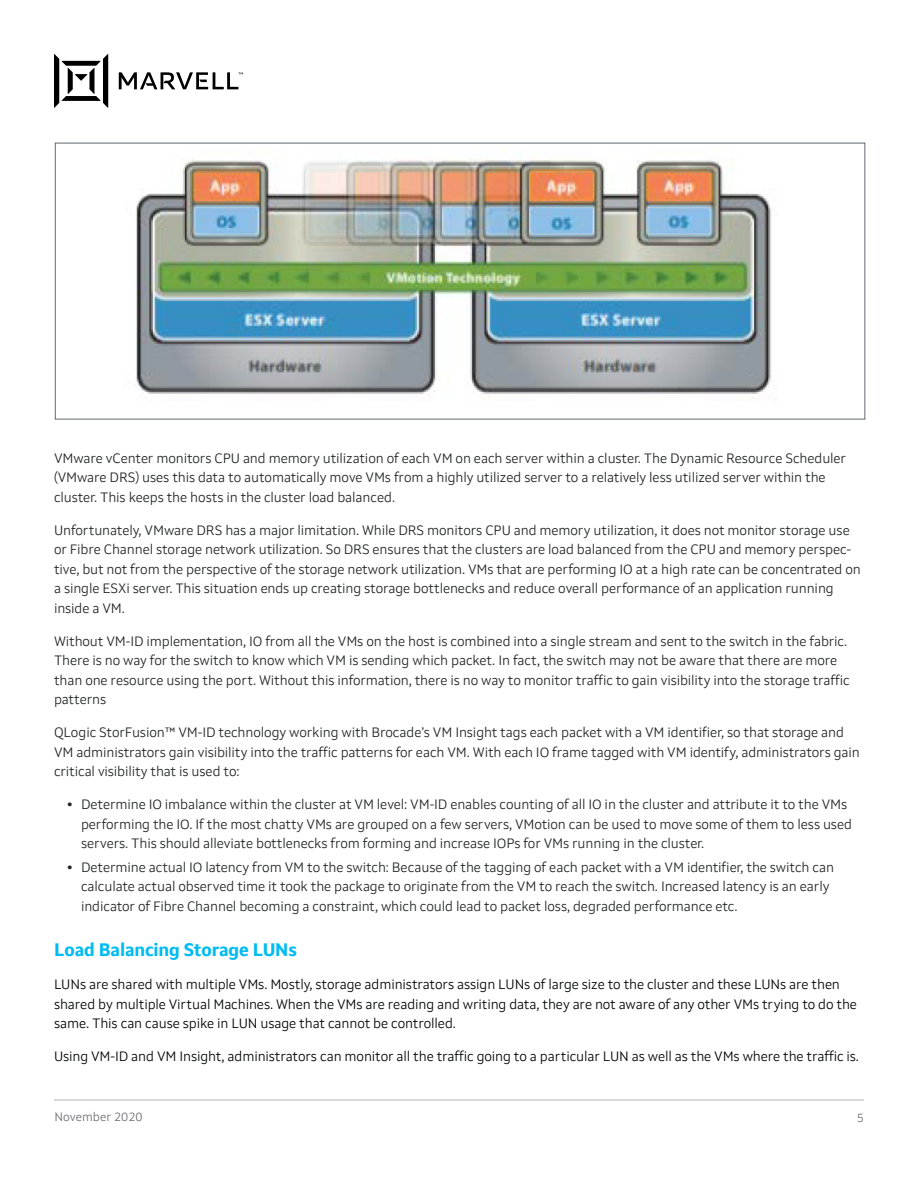
<style>
.page{position:relative;width:918px;height:1188px;background:#fff}
.page>*{position:absolute;margin:0;border:0;box-sizing:border-box;transform-origin:0 0}
.Body_Headings{font:700 18px "Setimo";letter-spacing:-.01em;color:#00bcf2}
.B1_Body1{font:300 13.5px/19.5px "Setimo";letter-spacing:-.01em;color:#212322}
.Body_Copy{font:300 13.5px/19.5px "Setimo";letter-spacing:-.01em;color:#000302}
.t1{font:300 12px "Setimo";color:#6c6d70}
.s1{font-family:"Arial";font-weight:700}
</style>
<div class="page">
<svg style="left:54px;top:54px;width:189px;height:54px"></svg>
<hr style="left:54px;top:1100px;width:810px;height:1px;background:#b2b3b7">
<img style="left:134px;top:148px;width:641px;height:251px">
<p class="B1_Body1" style="left:54px;top:448px;width:794px">VMware vCenter monitors CPU and memory utilization of each VM on each server within a cluster. The Dynamic Resource Scheduler (VMware DRS) uses this data to automatically move VMs from a highly utilized server to a relatively less utilized server within the cluster. This keeps the hosts in the cluster load balanced.</p>
<p class="B1_Body1" style="left:54px;top:520px;width:808px">Unfortunately, VMware DRS has a major limitation. While DRS monitors CPU and memory utilization, it does not monitor storage use or Fibre Channel storage network utilization. So DRS ensures that the clusters are load balanced from the CPU and memory perspec&shy;tive, but not from the perspective of the storage network utilization. VMs that are performing IO at a high rate can be concentrated on a single ESXi server. This situation ends up creating storage bottlenecks and reduce overall performance of an application running inside a VM.</p>
<p class="B1_Body1" style="left:54px;top:631px;width:797px">Without VM-ID implementation, IO from all the VMs on the host is combined into a single stream and sent to the switch in the fabric.<br>There is no way for the switch to know which VM is sending which packet. In fact, the switch may not be aware that there are more than one resource using the port. Without this information, there is no way to monitor traffic to gain visibility into the storage traffic patterns</p>
<p class="B1_Body1" style="left:54px;top:723px;width:807px">QLogic StorFusion™ VM-ID technology working with Brocade’s VM Insight tags each packet with a VM identifier, so that storage and<br>VM administrators gain visibility into the traffic patterns for each VM. With each IO frame tagged with VM identify, administrators gain critical visibility that is used to:</p>
<p class="B1_Body1" style="left:81px;top:795px;width:773px;text-indent:-14px"><span class="s1">•</span> Determine IO imbalance within the cluster at VM level: VM-ID enables counting of all IO in the cluster and attribute it to the VMs performing the IO. If the most chatty VMs are grouped on a few servers, VMotion can be used to move some of them to less used servers. This should alleviate bottlenecks from forming and increase IOPs for VMs running in the cluster.</p>
<p class="B1_Body1" style="left:81px;top:857px;width:755px;text-indent:-14px"><span class="s1">•</span> Determine actual IO latency from VM to the switch: Because of the tagging of each packet with a VM identifier, the switch can calculate actual observed time it took the package to originate from the VM to reach the switch. Increased latency is an early indicator of Fibre Channel becoming a constraint, which could lead to packet loss, degraded performance etc.</p>
<h3 class="Body_Headings" style="left:54px;top:939px;width:244px">Load Balancing Storage LUNs</h3>
<p class="Body_Copy" style="left:54px;top:974px;width:805px">LUNs are shared with multiple VMs. Mostly, storage administrators assign LUNs of large size to the cluster and these LUNs are then shared by multiple Virtual Machines. When the VMs are reading and writing data, they are not aware of any other VMs trying to do the same. This can cause spike in LUN usage that cannot be controlled.</p>
<p class="Body_Copy" style="left:54px;top:1046px;width:807px">Using VM-ID and VM Insight, administrators can monitor all the traffic going to a particular LUN as well as the VMs where the traffic is.</p>
<p class="t1" style="left:55px;top:1110px;width:89px">November 2020</p>
<p class="t1" style="left:857px;top:1110px;width:9px">5</p>
</div>
